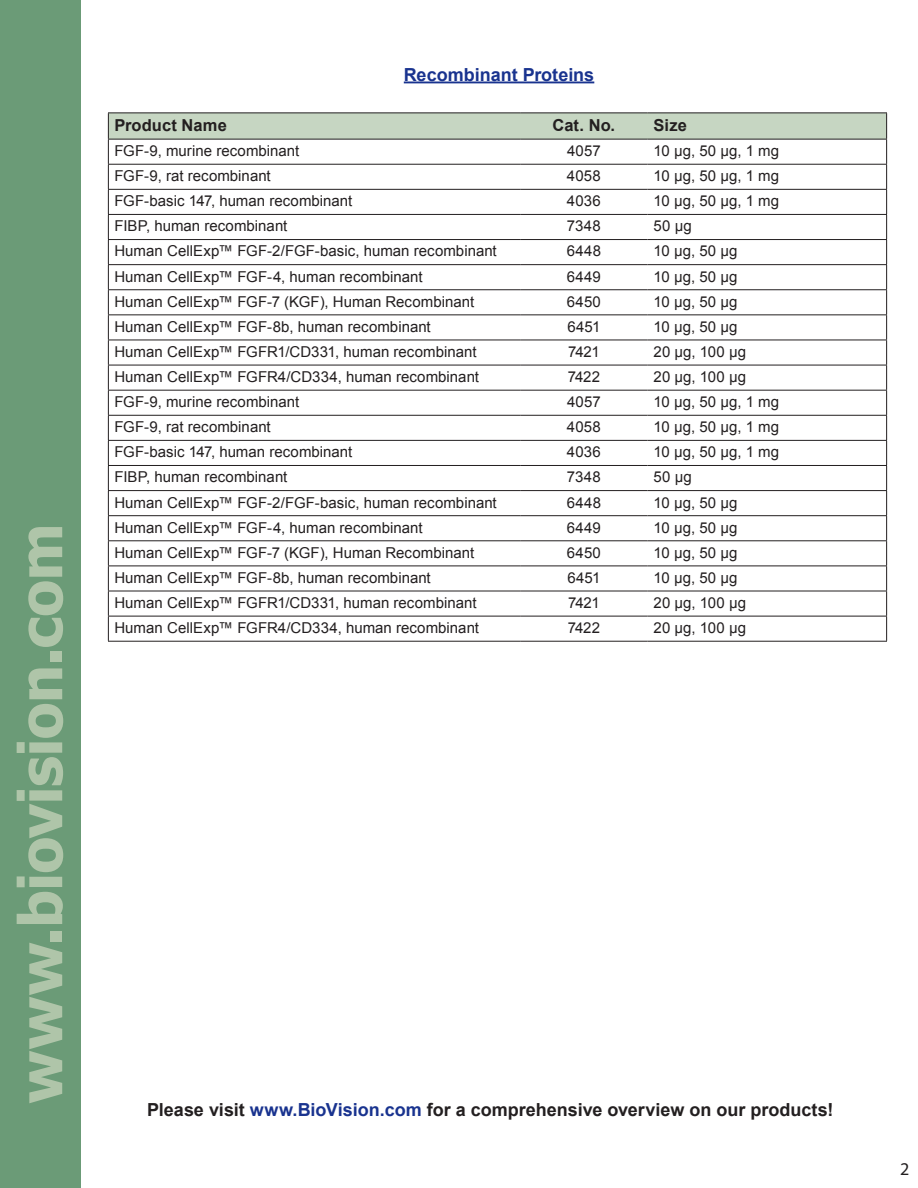
<style>
.page{position:relative;width:918px;height:1188px;background:#fff}
.page>*{position:absolute;margin:0;border:0;box-sizing:border-box;transform-origin:0 0}
.t1{font:700 60px "Tahoma";letter-spacing:-.015em;color:#afc5a9}
.t2{font:700 18px "Arial";color:#231f20}
.t3{font:700 18px "Arial";color:#19338f}
.t4{font:18px "Myriad Pro";color:#231f20}
.t5{font:700 16.5px "Arial";letter-spacing:.005em;color:#231f20}
.t6{font:15px "Arial";color:#231f20}
.s1{color:#19338f}
</style>
<div class="page">
<div style="left:0;top:0;width:81px;height:1188px;background:#6b9b77"></div>
<hr style="left:108px;top:641px;width:412px;height:1px;background:#231f20">
<hr style="left:520px;top:641px;width:128px;height:1px;background:#231f20">
<hr style="left:648px;top:641px;width:239px;height:1px;background:#231f20">
<hr style="left:108px;top:112px;width:412px;height:1px;background:#231f20">
<hr style="left:520px;top:112px;width:128px;height:1px;background:#231f20">
<hr style="left:648px;top:112px;width:239px;height:1px;background:#231f20">
<svg style="left:108px;top:113px;width:779px;height:528px"></svg>
<hr style="left:404px;top:82px;width:190px;height:1px;background:#19338f">
<h1 class="t1" style="left:-2px;top:1104px;width:582px;rotate:-90deg">www.biovision.com</h1>
<p class="t3" style="left:404px;top:62px;width:192px">Recombinant Proteins</p>
<p class="t5" style="left:114px;top:114px;width:114px">Product Name</p>
<p class="t5" style="left:553px;top:114px;width:64px">Cat. No.</p>
<p class="t5" style="left:654px;top:114px;width:35px">Size</p>
<p class="t6" style="left:114px;top:141px;width:187px">FGF-9, murine recombinant</p>
<p class="t6" style="left:567px;top:141px;width:35px">4057</p>
<p class="t6" style="left:654px;top:141px;width:127px">10 µg, 50 µg, 1 mg</p>
<p class="t6" style="left:114px;top:166px;width:158px">FGF-9, rat recombinant</p>
<p class="t6" style="left:567px;top:166px;width:35px">4058</p>
<p class="t6" style="left:654px;top:166px;width:127px">10 µg, 50 µg, 1 mg</p>
<p class="t6" style="left:114px;top:191px;width:240px">FGF-basic 147, human recombinant</p>
<p class="t6" style="left:567px;top:191px;width:35px">4036</p>
<p class="t6" style="left:654px;top:191px;width:127px">10 µg, 50 µg, 1 mg</p>
<p class="t6" style="left:114px;top:216px;width:175px">FIBP, human recombinant</p>
<p class="t6" style="left:567px;top:216px;width:35px">7348</p>
<p class="t6" style="left:654px;top:216px;width:40px">50 μg</p>
<p class="t6" style="left:114px;top:241px;width:384px">Human CellExp™ FGF-2/FGF-basic, human recombinant</p>
<p class="t6" style="left:567px;top:241px;width:36px">6448</p>
<p class="t6" style="left:654px;top:241px;width:85px">10 µg, 50 µg</p>
<p class="t6" style="left:114px;top:266px;width:310px">Human CellExp™ FGF-4, human recombinant</p>
<p class="t6" style="left:567px;top:266px;width:36px">6449</p>
<p class="t6" style="left:654px;top:266px;width:85px">10 µg, 50 µg</p>
<p class="t6" style="left:114px;top:292px;width:361px">Human CellExp™ FGF-7 (KGF), Human Recombinant</p>
<p class="t6" style="left:567px;top:292px;width:36px">6450</p>
<p class="t6" style="left:654px;top:292px;width:85px">10 µg, 50 µg</p>
<p class="t6" style="left:114px;top:317px;width:318px">Human CellExp™ FGF-8b, human recombinant</p>
<p class="t6" style="left:567px;top:317px;width:35px">6451</p>
<p class="t6" style="left:654px;top:317px;width:85px">10 µg, 50 µg</p>
<p class="t6" style="left:114px;top:342px;width:364px">Human CellExp™ FGFR1/CD331, human recombinant</p>
<p class="t6" style="left:568px;top:342px;width:33px">7421</p>
<p class="t6" style="left:654px;top:342px;width:94px">20 µg, 100 µg</p>
<p class="t6" style="left:114px;top:367px;width:366px">Human CellExp™ FGFR4/CD334, human recombinant</p>
<p class="t6" style="left:568px;top:367px;width:34px">7422</p>
<p class="t6" style="left:654px;top:367px;width:94px">20 µg, 100 µg</p>
<p class="t6" style="left:114px;top:392px;width:187px">FGF-9, murine recombinant</p>
<p class="t6" style="left:567px;top:392px;width:35px">4057</p>
<p class="t6" style="left:654px;top:392px;width:127px">10 µg, 50 µg, 1 mg</p>
<p class="t6" style="left:114px;top:417px;width:158px">FGF-9, rat recombinant</p>
<p class="t6" style="left:567px;top:417px;width:35px">4058</p>
<p class="t6" style="left:654px;top:417px;width:127px">10 µg, 50 µg, 1 mg</p>
<p class="t6" style="left:114px;top:442px;width:240px">FGF-basic 147, human recombinant</p>
<p class="t6" style="left:567px;top:442px;width:35px">4036</p>
<p class="t6" style="left:654px;top:442px;width:127px">10 µg, 50 µg, 1 mg</p>
<p class="t6" style="left:114px;top:467px;width:175px">FIBP, human recombinant</p>
<p class="t6" style="left:567px;top:467px;width:35px">7348</p>
<p class="t6" style="left:654px;top:467px;width:40px">50 μg</p>
<p class="t6" style="left:114px;top:492px;width:384px">Human CellExp™ FGF-2/FGF-basic, human recombinant</p>
<p class="t6" style="left:567px;top:492px;width:36px">6448</p>
<p class="t6" style="left:654px;top:492px;width:85px">10 µg, 50 µg</p>
<p class="t6" style="left:114px;top:518px;width:310px">Human CellExp™ FGF-4, human recombinant</p>
<p class="t6" style="left:567px;top:518px;width:36px">6449</p>
<p class="t6" style="left:654px;top:518px;width:85px">10 µg, 50 µg</p>
<p class="t6" style="left:114px;top:543px;width:361px">Human CellExp™ FGF-7 (KGF), Human Recombinant</p>
<p class="t6" style="left:567px;top:543px;width:36px">6450</p>
<p class="t6" style="left:654px;top:543px;width:85px">10 µg, 50 µg</p>
<p class="t6" style="left:114px;top:568px;width:318px">Human CellExp™ FGF-8b, human recombinant</p>
<p class="t6" style="left:567px;top:568px;width:35px">6451</p>
<p class="t6" style="left:654px;top:568px;width:85px">10 µg, 50 µg</p>
<p class="t6" style="left:114px;top:593px;width:364px">Human CellExp™ FGFR1/CD331, human recombinant</p>
<p class="t6" style="left:568px;top:593px;width:33px">7421</p>
<p class="t6" style="left:654px;top:593px;width:94px">20 µg, 100 µg</p>
<p class="t6" style="left:114px;top:618px;width:366px">Human CellExp™ FGFR4/CD334, human recombinant</p>
<p class="t6" style="left:568px;top:618px;width:34px">7422</p>
<p class="t6" style="left:654px;top:618px;width:94px">20 µg, 100 µg</p>
<p class="t2" style="left:147px;top:1098px;width:688px">Please visit <span class="s1">www.BioVision.com</span> for a comprehensive overview on our products!</p>
<p class="t4" style="left:900px;top:1158px;width:11px">2</p>
</div>
